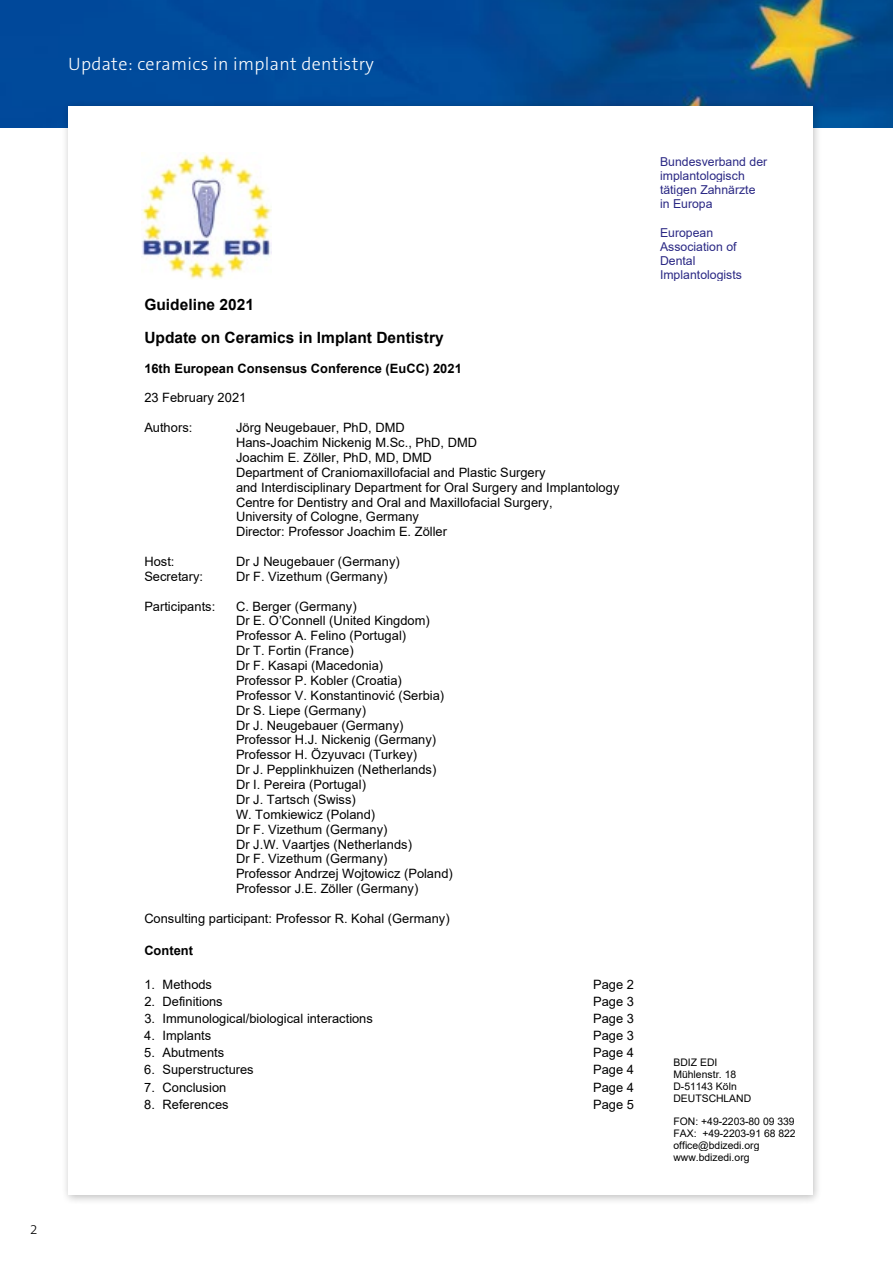
<style>
.page{position:relative;width:893px;height:1263px;background:#fff}
.page>*{position:absolute;margin:0;border:0;box-sizing:border-box;transform-origin:0 0}
.t1{font:300 18px "The Sans C5";letter-spacing:.02em;color:#fff}
.t2{font:700 15.45px/32.7px "Arial";color:#000}
.t3{font:300 13.5px "The Sans C5";color:#000}
.t4{font:12.9px/14.9px "Arial";color:#000}
.t5{font:700 12.9px "Arial";letter-spacing:.005em;color:#000}
.t6{font:12.3px/14.1px "Arial";color:#2a2884}
.t7{font:10.35px/11.9px "Arial";letter-spacing:-.005em;color:#000}
</style>
<div class="page">
<img style="left:0;top:0;width:893px;height:128px">
<div style="left:62px;top:100px;width:760px;height:1104px;background:#000;opacity:.25"></div>
<div style="left:68px;top:106px;width:744px;height:1089px;background:#fff"></div>
<img style="left:142px;top:153px;width:130px;height:127px">
<p class="t3" style="left:30px;top:1221px;width:9px">2</p>
<h1 class="t1" style="left:68px;top:53px;width:307px">Update: ceramics in implant dentistry</h1>
<p class="t2" style="left:144px;top:288px;width:301px">Guideline 2021<br>Update on Ceramics in Implant Dentistry</p>
<p class="t5" style="left:144px;top:359px;width:319px">16th European Consensus Conference (EuCC) 2021</p>
<p class="t4" style="left:144px;top:390px;width:103px">23 February 2021</p>
<p class="t4" style="left:144px;top:420px;width:50px">Authors:</p>
<p class="t4" style="left:236px;top:420px;width:385px">Jörg Neugebauer, PhD, DMD<br>Hans-Joachim Nickenig M.Sc., PhD, DMD<br>Joachim E. Zöller, PhD, MD, DMD<br>Department of Craniomaxillofacial and Plastic Surgery<br>and Interdisciplinary Department for Oral Surgery and Implantology Centre for Dentistry and Oral and Maxillofacial Surgery,<br>University of Cologne, Germany<br>Director: Professor Joachim E. Zöller</p>
<p class="t4" style="left:144px;top:554px;width:32px">Host:</p>
<p class="t4" style="left:236px;top:554px;width:165px">Dr J Neugebauer (Germany)</p>
<p class="t4" style="left:144px;top:569px;width:60px">Secretary:</p>
<p class="t4" style="left:236px;top:569px;width:153px">Dr F. Vizethum (Germany)</p>
<p class="t4" style="left:144px;top:599px;width:73px">Participants:</p>
<p class="t4" style="left:236px;top:599px;width:218px">C. Berger (Germany)<br>Dr E. O’Connell (United Kingdom)<br>Professor A. Felino (Portugal)<br>Dr T. Fortin (France)<br>Dr F. Kasapi (Macedonia)<br>Professor P. Kobler (Croatia)<br>Professor V. Konstantinović (Serbia)<br>Dr S. Liepe (Germany)<br>Dr J. Neugebauer (Germany)<br>Professor H.J. Nickenig (Germany)<br>Professor H. Özyuvacı (Turkey)<br>Dr J. Pepplinkhuizen (Netherlands)<br>Dr I. Pereira (Portugal)<br>Dr J. Tartsch (Swiss)<br>W. Tomkiewicz (Poland)<br>Dr F. Vizethum (Germany)<br>Dr J.W. Vaartjes (Netherlands)<br>Dr F. Vizethum (Germany)<br>Professor Andrzej Wojtowicz (Poland)<br>Professor J.E. Zöller (Germany)</p>
<p class="t4" style="left:144px;top:911px;width:307px">Consulting participant: Professor R. Kohal (Germany)</p>
<p class="t5" style="left:144px;top:941px;width:50px">Content</p>
<p class="t4" style="left:144px;top:977px;width:69px">1. Methods</p>
<p class="t4" style="left:593px;top:977px;width:42px">Page 2</p>
<p class="t4" style="left:144px;top:994px;width:80px">2. Definitions</p>
<p class="t4" style="left:593px;top:994px;width:42px">Page 3</p>
<p class="t4" style="left:144px;top:1011px;width:230px">3. Immunological/biological interactions</p>
<p class="t4" style="left:593px;top:1011px;width:42px">Page 3</p>
<p class="t4" style="left:144px;top:1028px;width:68px">4. Implants</p>
<p class="t4" style="left:593px;top:1028px;width:42px">Page 3</p>
<p class="t4" style="left:144px;top:1045px;width:81px">5. Abutments</p>
<p class="t4" style="left:593px;top:1045px;width:42px">Page 4</p>
<p class="t4" style="left:144px;top:1062px;width:111px">6. Superstructures</p>
<p class="t4" style="left:593px;top:1062px;width:42px">Page 4</p>
<p class="t4" style="left:144px;top:1079px;width:84px">7. Conclusion</p>
<p class="t4" style="left:593px;top:1079px;width:42px">Page 4</p>
<p class="t4" style="left:144px;top:1097px;width:86px">8. References</p>
<p class="t4" style="left:593px;top:1097px;width:42px">Page 5</p>
<p class="t6" style="left:660px;top:155px;width:109px">Bundesverband der implantologisch tätigen Zahnärzte in Europa</p>
<p class="t6" style="left:660px;top:225px;width:83px">European<br>Association of<br>Dental<br>Implantologists</p>
<p class="t7" style="left:673px;top:1056px;width:79px">BDIZ EDI<br>Mühlenstr. 18<br>D-51143 Köln<br>DEUTSCHLAND</p>
<p class="t7" style="left:673px;top:1115px;width:124px">FON: +49-2203-80 09 339<br>FAX: +49-2203-91 68 822 office@bdizedi.org www.bdizedi.org</p>
</div>
